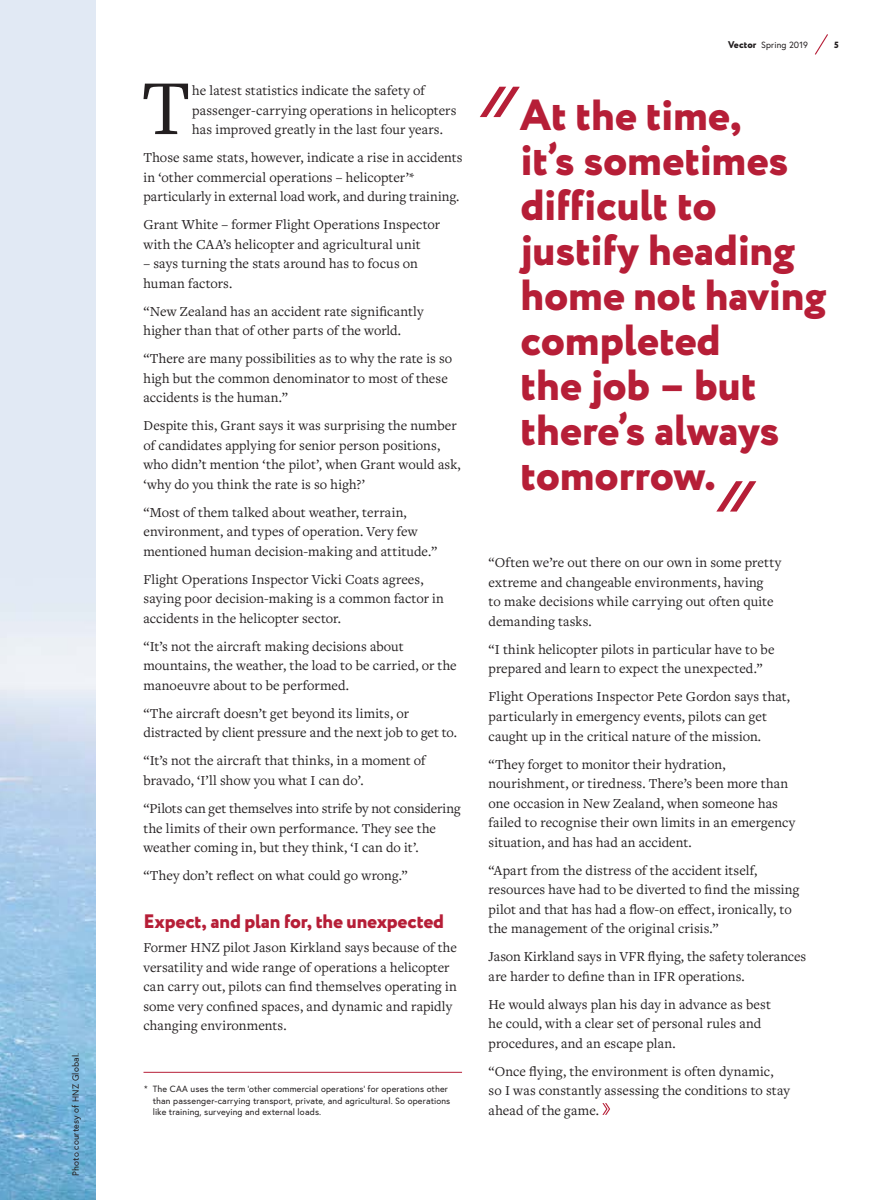
<style>
.page{position:relative;width:893px;height:1200px;background:#fff}
.page>*{position:absolute;margin:0;border:0;box-sizing:border-box;transform-origin:0 0}
.Body_-_first_para_la{font:80.7px "Freight Text Pro";color:#231f20}
.Pullquote{font:800 43.5px/45px "Circe";letter-spacing:-.005em;color:#b61e37}
.t1{font:800 19.5px "Circe";letter-spacing:-.01em;color:#b61e37}
.Body{font:14.25px/19.5px "Freight Text Pro";letter-spacing:.005em;color:#231f20}
.Body_-_first_para_la-2{font:14.25px/19.5px "Freight Text Pro";letter-spacing:.005em;color:#231f20}
.Footnote{font:9px/11.2px "Europa";letter-spacing:.015em;color:#231f20}
.Photocredit_blk{font:9px "Europa";letter-spacing:.015em;color:#231f20}
.t2{font:800 9px "Circe";color:#231f20}
.s1{font-family:"Circe";font-weight:800;font-size:9.75px}
</style>
<div class="page">
<svg style="left:602px;top:1103px;width:8px;height:11px"></svg>
<hr style="left:144px;top:1071px;width:318px;height:1px;background:#b61e37">
<img style="left:0;top:0;width:96px;height:1199px">
<svg style="left:480px;top:87px;width:40px;height:30px"></svg>
<svg style="left:716px;top:481px;width:40px;height:30px"></svg>
<svg style="left:815px;top:34px;width:13px;height:21px"></svg>
<p class="Photocredit_blk" style="left:70px;top:1175px;width:124px;rotate:-90deg">Photo courtesy of HNZ Global.</p>
<p class="Body_-_first_para_la" style="left:141px;top:55px;width:51px">T</p>
<p class="Body_-_first_para_la-2" style="left:192px;top:80px;width:266px">he latest statistics indicate the safety of passenger-carrying operations in helicopters has improved greatly in the last four years.</p>
<p class="Body" style="left:144px;top:147px;width:321px">Those same stats, however, indicate a rise in accidents in ‘other commercial operations – helicopter’* particularly in external load work, and during training.</p>
<p class="Body" style="left:144px;top:214px;width:298px">Grant White – former Flight Operations Inspector with the CAA’s helicopter and agricultural unit</p>
<p class="Body" style="left:144px;top:253px;width:276px">– says turning the stats around has to focus on human factors.</p>
<p class="Body" style="left:144px;top:301px;width:282px">“New Zealand has an accident rate significantly higher than that of other parts of the world.</p>
<p class="Body" style="left:144px;top:348px;width:310px">“There are many possibilities as to why the rate is so high but the common denominator to most of these accidents is the human.”</p>
<p class="Body" style="left:144px;top:415px;width:319px">Despite this, Grant says it was surprising the number of candidates applying for senior person positions, who didn’t mention ‘the pilot’, when Grant would ask, ‘why do you think the rate is so high?’</p>
<p class="Body" style="left:144px;top:502px;width:295px">“Most of them talked about weather, terrain, environment, and types of operation. Very few mentioned human decision-making and attitude.”</p>
<p class="Body" style="left:144px;top:569px;width:302px">Flight Operations Inspector Vicki Coats agrees, saying poor decision-making is a common factor in accidents in the helicopter sector.</p>
<p class="Body" style="left:144px;top:636px;width:315px">“It’s not the aircraft making decisions about mountains, the weather, the load to be carried, or the manoeuvre about to be performed.</p>
<p class="Body" style="left:144px;top:703px;width:315px">“The aircraft doesn’t get beyond its limits, or distracted by client pressure and the next job to get to.</p>
<p class="Body" style="left:144px;top:750px;width:284px">“It’s not the aircraft that thinks, in a moment of bravado, ‘I’ll show you what I can do’.</p>
<p class="Body" style="left:144px;top:798px;width:319px">“Pilots can get themselves into strife by not considering the limits of their own performance. They see the weather coming in, but they think, ‘I can do it’.</p>
<p class="Body" style="left:144px;top:865px;width:266px">“They don’t reflect on what could go wrong.”</p>
<h2 class="t1" style="left:144px;top:908px;width:302px">Expect, and plan for, the unexpected</h2>
<p class="Body" style="left:144px;top:936px;width:315px">Former HNZ pilot Jason Kirkland says because of the versatility and wide range of operations a helicopter can carry out, pilots can find themselves operating in some very confined spaces, and dynamic and rapidly changing environments.</p>
<p class="Footnote" style="left:153px;top:1083px;width:299px;text-indent:-9px">* The CAA uses the term ‘other commercial operations’ for operations other than passenger-carrying transport, private, and agricultural. So operations like training, surveying and external loads.</p>
<p class="Footnote" style="left:728px;top:39px;width:81px"><span class="s1">Vector</span> Spring 2019</p>
<p class="t2" style="left:834px;top:38px;width:6px">5</p>
<p class="Pullquote" style="left:520px;top:95px;width:308px">At the time,<br>it’s sometimes difficult to justify heading home not having completed<br>the job – but there’s always tomorrow.</p>
<p class="Body" style="left:489px;top:552px;width:294px">“Often we’re out there on our own in some pretty extreme and changeable environments, having<br>to make decisions while carrying out often quite demanding tasks.</p>
<p class="Body" style="left:489px;top:639px;width:287px">“I think helicopter pilots in particular have to be prepared and learn to expect the unexpected.”</p>
<p class="Body" style="left:489px;top:686px;width:303px">Flight Operations Inspector Pete Gordon says that, particularly in emergency events, pilots can get caught up in the critical nature of the mission.</p>
<p class="Body" style="left:489px;top:753px;width:308px">“They forget to monitor their hydration, nourishment, or tiredness. There’s been more than one occasion in New Zealand, when someone has failed to recognise their own limits in an emergency situation, and has had an accident.</p>
<p class="Body" style="left:489px;top:859px;width:312px">“Apart from the distress of the accident itself, resources have had to be diverted to find the missing pilot and that has had a flow-on effect, ironically, to the management of the original crisis.”</p>
<p class="Body" style="left:489px;top:946px;width:319px">Jason Kirkland says in VFR flying, the safety tolerances are harder to define than in IFR operations.</p>
<p class="Body" style="left:489px;top:993px;width:284px">He would always plan his day in advance as best he could, with a clear set of personal rules and procedures, and an escape plan.</p>
<p class="Body" style="left:489px;top:1060px;width:303px">“Once flying, the environment is often dynamic, so I was constantly assessing the conditions to stay ahead of the game.</p>
</div>
